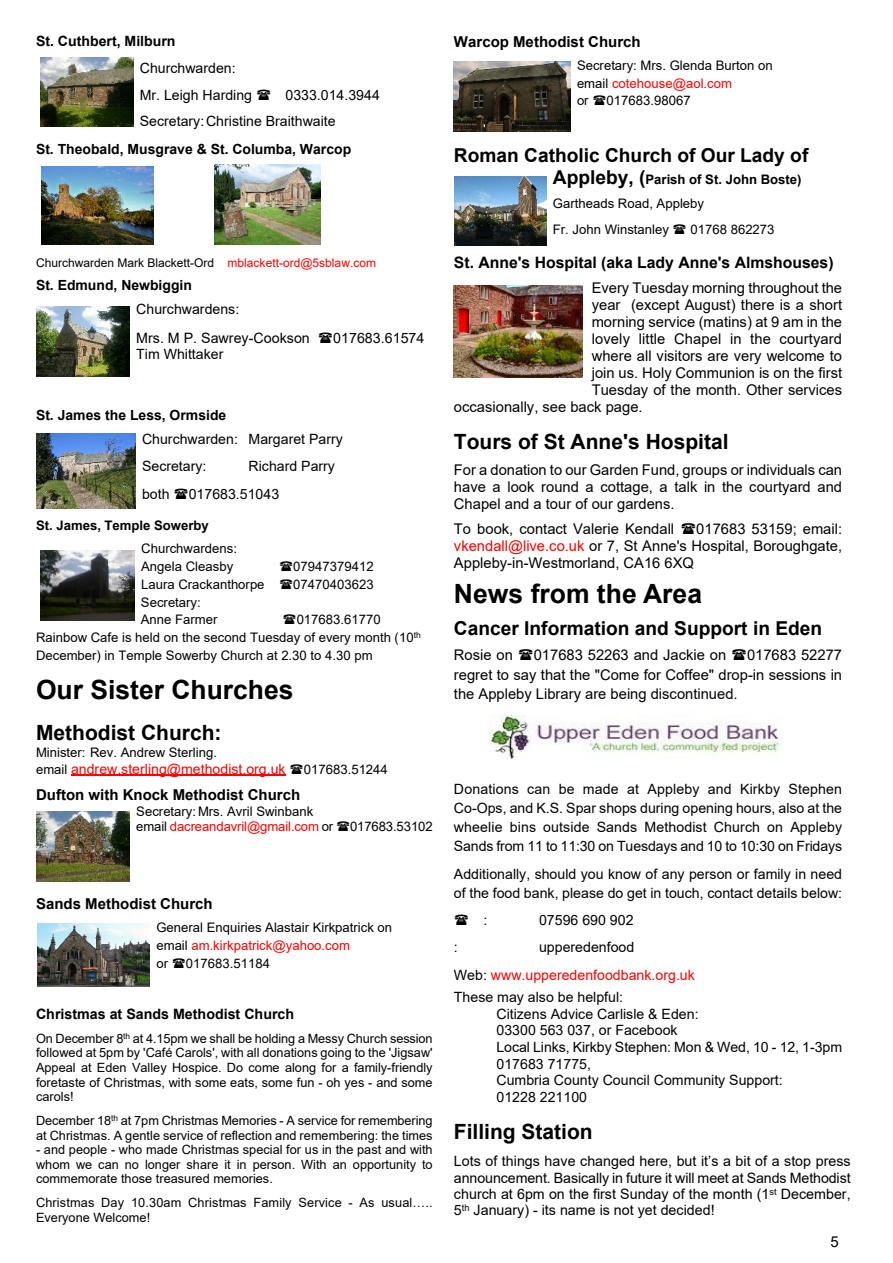
<style>
.page{position:relative;width:893px;height:1263px;background:#fff}
.page>*{position:absolute;margin:0;border:0;box-sizing:border-box;transform-origin:0 0}
.t1{font:700 26.55px "Arial";color:#000}
.t2{font:700 26.4px "Arial";color:#000}
.t3{font:700 21px "Arial";color:#000}
.t4{font:700 19.2px "Arial";color:#000}
.t5{font:700 15.75px "Arial";color:#000}
.t6{font:700 15px "Arial";color:#000}
.t7{font:15px "Arial";color:#000}
.t8{font:14.7px/17px "Arial";color:#000;text-align:justify}
.t9{font:14.25px/16.4px "Arial";color:#000;text-align:justify}
.t10{font:700 14.25px "Arial";color:#000}
.t11{font:14.1px/16.5px "Arial";color:#000}
.t12{font:14.1px/27.5px "Arial";color:#f00}
.t13{font:700 14.1px "Arial";color:#000}
.t14{font:700 13.95px "Arial";color:#000}
.t15{font:13.05px/17.9px "Arial";color:#000}
.t16{font:700 13.05px/24.2px "Arial";color:#000}
.t17{font:12.75px/14.5px "Arial";color:#000;text-align:justify}
.t18{font:12px "Arial";color:#000}
.s1{color:#f00}
.s2{font-size:13.05px;color:#000}
.s3{font-size:19.2px}
.s4{font-weight:400}
.s5{color:#000}
</style>
<div class="page">
<hr style="left:71px;top:775px;width:215px;height:1px;background:#f00">
<img style="left:40px;top:57px;width:93px;height:70px">
<img style="left:41px;top:167px;width:113px;height:78px">
<img style="left:214px;top:165px;width:107px;height:80px">
<img style="left:36px;top:306px;width:94px;height:71px">
<img style="left:36px;top:434px;width:99px;height:74px">
<img style="left:40px;top:550px;width:94px;height:71px">
<img style="left:36px;top:811px;width:94px;height:70px">
<img style="left:37px;top:924px;width:113px;height:62px">
<img style="left:454px;top:62px;width:116px;height:70px">
<img style="left:454px;top:177px;width:92px;height:69px">
<img style="left:454px;top:285px;width:129px;height:92px">
<img style="left:489px;top:715px;width:293px;height:45px">
<p class="t13" style="left:36px;top:36px;width:141px">St. Cuthbert, Milburn</p>
<p class="t11" style="left:140px;top:56px;width:114px;line-height:26.8px">Churchwarden:<br>Mr. Leigh Harding</p>
<p class="t11" style="left:140px;top:83px;width:241px;line-height:26.8px;text-indent:146px">0333.014.3944<br>Secretary: Christine Braithwaite</p>
<p class="t14" style="left:36px;top:144px;width:317px">St. Theobald, Musgrave &amp; St. Columba, Warcop</p>
<p class="t18" style="left:36px;top:258px;width:341px">Churchwarden Mark Blackett-Ord <span class="s1">mblackett-ord@5sblaw.com</span></p>
<p class="t14" style="left:36px;top:280px;width:157px">St. Edmund, Newbiggin</p>
<p class="t11" style="left:136px;top:302px;width:104px">Churchwardens:</p>
<p class="t9" style="left:136px;top:331px;width:175px">Mrs. M P. Sawrey-Cookson</p>
<p class="t9" style="left:333px;top:331px;width:93px">017683.61574</p>
<p class="t11" style="left:136px;top:347px;width:89px">Tim Whittaker</p>
<p class="t14" style="left:36px;top:410px;width:192px">St. James the Less, Ormside</p>
<p class="t11" style="left:142px;top:427px;width:202px;line-height:27px">Churchwarden: Margaret Parry<br>Secretary:</p>
<p class="t11" style="left:249px;top:460px;width:88px">Richard Parry</p>
<p class="t11" style="left:142px;top:487px;width:29px">both</p>
<p class="t11" style="left:189px;top:487px;width:92px">017683.51043</p>
<p class="t16" style="left:36px;top:515px;width:174px">St. James, Temple Sowerby</p>
<p class="t15" style="left:141px;top:541px;width:97px">Churchwardens:<br>Angela Cleasby</p>
<p class="t15" style="left:293px;top:559px;width:82px">07947379412</p>
<p class="t15" style="left:141px;top:576px;width:125px">Laura Crackanthorpe</p>
<p class="t15" style="left:293px;top:576px;width:82px">07470403623</p>
<p class="t15" style="left:141px;top:594px;width:78px">Secretary:<br>Anne Farmer</p>
<p class="t15" style="left:36px;top:612px;width:386px;text-indent:261px">017683.61770<br>Rainbow Cafe is held on the second Tuesday of every month (10<sup>th<br></sup>December) in Temple Sowerby Church at 2.30 to 4.30 pm</p>
<h2 class="t2" style="left:36px;top:680px;width:259px">Our Sister Churches</h2>
<h3 class="t3" style="left:36px;top:725px;width:187px">Methodist Church:</h3>
<p class="t15" style="left:36px;top:745px;width:183px">Minister: Rev. Andrew Sterling.</p>
<p class="t12" style="left:36px;top:756px;width:251px"><span class="s2">email</span> andrew.sterling@methodist.org.uk</p>
<p class="t15" style="left:304px;top:761px;width:86px">017683.51244</p>
<p class="t6" style="left:36px;top:789px;width:266px">Dufton with Knock Methodist Church</p>
<p class="t15" style="left:136px;top:804px;width:199px;line-height:15.3px">Secretary: Mrs. Avril Swinbank email <span class="s1">dacreandavril@gmail.com</span> or</p>
<p class="t15" style="left:350px;top:818px;width:84px">017683.53102</p>
<p class="t6" style="left:36px;top:898px;width:178px">Sands Methodist Church</p>
<p class="t15" style="left:156px;top:920px;width:237px">General Enquiries Alastair Kirkpatrick on email <span class="s1">am.kirkpatrick@yahoo.com<br></span>or</p>
<p class="t15" style="left:186px;top:955px;width:86px">017683.51184</p>
<p class="t10" style="left:36px;top:1008px;width:260px">Christmas at Sands Methodist Church</p>
<p class="t17" style="left:36px;top:1032px;width:398px">On December 8<sup>th</sup> at 4.15pm we shall be holding a Messy Church session followed at 5pm by 'Café Carols', with all donations going to the 'Jigsaw' Appeal at Eden Valley Hospice. Do come along for a family-friendly foretaste of Christmas, with some eats, some fun - oh yes - and some carols!</p>
<p class="t17" style="left:36px;top:1114px;width:398px">December 18<sup>th</sup> at 7pm Christmas Memories - A service for remembering at Christmas. A gentle service of reflection and remembering: the times</p>
<p class="t17" style="left:36px;top:1143px;width:398px">- and people - who made Christmas special for us in the past and with whom we can no longer share it in person. With an opportunity to commemorate those treasured memories.</p>
<p class="t17" style="left:36px;top:1196px;width:398px">Christmas Day 10.30am Christmas Family Service - As usual…..<br>Everyone Welcome!</p>
<p class="t6" style="left:454px;top:36px;width:188px">Warcop Methodist Church</p>
<p class="t15" style="left:577px;top:57px;width:197px">Secretary: Mrs. Glenda Burton on email <span class="s1">cotehouse@aol.com<br></span>or</p>
<p class="t15" style="left:606px;top:93px;width:86px">017683.98067</p>
<h3 class="t4" style="left:454px;top:148px;width:356px">Roman Catholic Church of Our Lady of</h3>
<p class="t16" style="left:553px;top:169px;width:250px"><span class="s3">Appleby, (</span>Parish of St. John Boste)<br><span class="s4">Gartheads Road, Appleby</span></p>
<p class="t15" style="left:553px;top:222px;width:118px">Fr. John Winstanley</p>
<p class="t15" style="left:690px;top:222px;width:86px">01768 862273</p>
<p class="t5" style="left:454px;top:256px;width:381px">St. Anne's Hospital (aka Lady Anne's Almshouses)</p>
<p class="t8" style="left:592px;top:280px;width:252px">Every Tuesday morning throughout the</p>
<p class="t8" style="left:592px;top:297px;width:252px">year (except August) there is a short</p>
<p class="t8" style="left:592px;top:314px;width:252px">morning service (matins) at 9 am in the</p>
<p class="t8" style="left:592px;top:331px;width:252px">lovely little Chapel in the courtyard</p>
<p class="t8" style="left:592px;top:348px;width:252px">where all visitors are very welcome to</p>
<p class="t8" style="left:592px;top:365px;width:252px">join us. Holy Communion is on the first</p>
<p class="t8" style="left:592px;top:382px;width:252px">Tuesday of the month. Other services</p>
<p class="t8" style="left:454px;top:399px;width:190px">occasionally, see back page.</p>
<h3 class="t3" style="left:454px;top:434px;width:276px">Tours of St Anne's Hospital</h3>
<p class="t8" style="left:454px;top:463px;width:390px">For a donation to our Garden Fund, groups or individuals can have a look round a cottage, a talk in the courtyard and Chapel and a tour of our gardens.</p>
<p class="t8" style="left:454px;top:521px;width:222px">To book, contact Valerie Kendall</p>
<p class="t8" style="left:454px;top:521px;width:390px;text-indent:242px">017683 53159; email: <span class="s1">vkendall@live.co.uk</span> or 7, St Anne's Hospital, Boroughgate, Appleby-in-Westmorland, CA16 6XQ</p>
<h1 class="t1" style="left:454px;top:583px;width:250px">News from the Area</h1>
<h3 class="t4" style="left:454px;top:621px;width:370px">Cancer Information and Support in Eden</h3>
<p class="t8" style="left:454px;top:648px;width:60px">Rosie on</p>
<p class="t8" style="left:534px;top:648px;width:194px">017683 52263 and Jackie on</p>
<p class="t8" style="left:454px;top:647px;width:390px;line-height:19px;text-indent:293px">017683 52277 regret to say that the "Come for Coffee" drop-in sessions in the Appleby Library are being discontinued.</p>
<p class="t11" style="left:454px;top:780px;width:390px;line-height:19px;text-align:justify">Donations can be made at Appleby and Kirkby Stephen Co-Ops, and K.S. Spar shops during opening hours, also at the wheelie bins outside Sands Methodist Church on Appleby Sands from 11 to 11:30 on Tuesdays and 10 to 10:30 on Fridays</p>
<p class="t11" style="left:454px;top:865px;width:390px;line-height:19px">Additionally, should you know of any person or family in need of the food bank, please do get in touch, contact details below:</p>
<p class="t11" style="left:483px;top:913px;width:5px">:</p>
<p class="t11" style="left:539px;top:913px;width:96px">07596 690 902</p>
<p class="t11" style="left:454px;top:940px;width:5px">:</p>
<p class="t12" style="left:454px;top:935px;width:242px;text-indent:85px"><span class="s5">upperedenfood<br>Web:</span> www.upperedenfoodbank.org.uk</p>
<p class="t11" style="left:496px;top:990px;width:347px;text-indent:-43px">These may also be helpful:<br>Citizens Advice Carlisle &amp; Eden:<br>03300 563 037, or Facebook<br>Local Links, Kirkby Stephen: Mon &amp; Wed, 10 - 12, 1-3pm<br>017683 71775,<br>Cumbria County Council Community Support:<br>01228 221100</p>
<h3 class="t3" style="left:454px;top:1124px;width:140px">Filling Station</h3>
<p class="t9" style="left:454px;top:1154px;width:398px">Lots of things have changed here, but it’s a bit of a stop press announcement. Basically in future it will meet at Sands Methodist church at 6pm on the first Sunday of the month (1<sup>st</sup> December, 5<sup>th</sup> January) - its name is not yet decided!</p>
<p class="t7" style="left:831px;top:1236px;width:10px">5</p>
</div>
